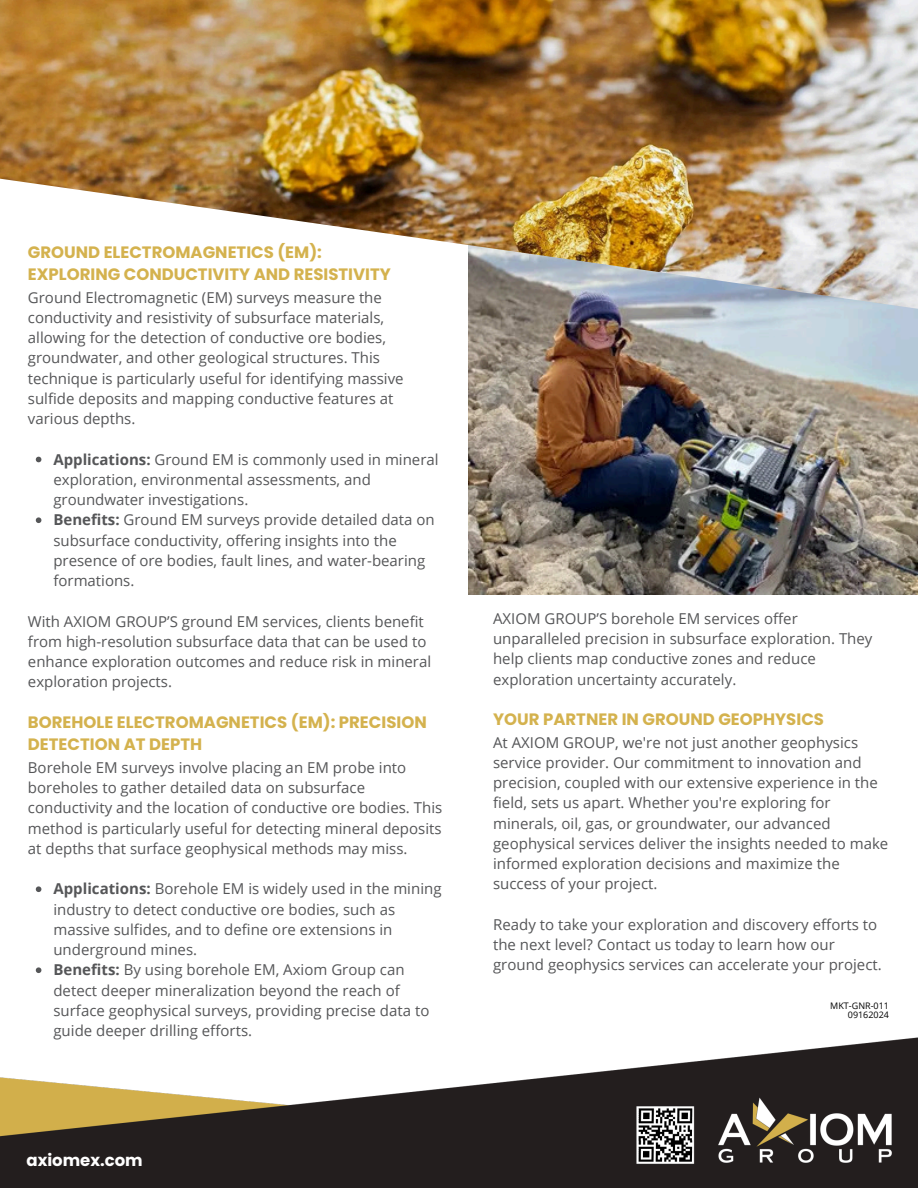
<style>
.page{position:relative;width:918px;height:1188px;background:#fff}
.page>*{position:absolute;margin:0;border:0;box-sizing:border-box;transform-origin:0 0}
.t1{font:700 16.5px/22.5px "Poppins";color:#d4b24e}
.t2{font:700 16.5px "Poppins";color:#fff}
.t3{font:15px/20.2px "Open Sans";color:#555658}
.t4{font:9px "Open Sans";color:#000}
.s1{font-weight:700}
</style>
<div class="page">
<img style="left:469px;top:312px;width:449px;height:282px">
<img style="left:0;top:0;width:918px;height:312px">
<img style="left:0;top:1037px;width:918px;height:151px">
<svg style="left:36px;top:457px;width:5px;height:5px"></svg>
<svg style="left:36px;top:517px;width:5px;height:6px"></svg>
<svg style="left:36px;top:886px;width:5px;height:6px"></svg>
<svg style="left:36px;top:967px;width:5px;height:6px"></svg>
<p class="t1" style="left:28px;top:241px;width:295px">GROUND ELECTROMAGNETICS (EM):</p>
<h2 class="t1" style="left:28px;top:263px;width:364px">EXPLORING CONDUCTIVITY AND RESISTIVITY</h2>
<h2 class="t3" style="left:28px;top:287px;width:377px">Ground Electromagnetic (EM) surveys measure the conductivity and resistivity of subsurface materials, allowing for the detection of conductive ore bodies, groundwater, and other geological structures. This technique is particularly useful for identifying massive sulfide deposits and mapping conductive features at various depths.</h2>
<p class="t3" style="left:53px;top:449px;width:387px"><span class="s1">Applications:</span> Ground EM is commonly used in mineral exploration, environmental assessments, and groundwater investigations.</p>
<p class="t3" style="left:53px;top:509px;width:383px"><span class="s1">Benefits:</span> Ground EM surveys provide detailed data on subsurface conductivity, offering insights into the presence of ore bodies, fault lines, and water-bearing formations.</p>
<p class="t3" style="left:28px;top:611px;width:405px">With AXIOM GROUP’S ground EM services, clients benefit from high-resolution subsurface data that can be used to enhance exploration outcomes and reduce risk in mineral exploration projects.</p>
<h2 class="t1" style="left:28px;top:711px;width:400px">BOREHOLE ELECTROMAGNETICS (EM): PRECISION<br>DETECTION AT DEPTH</h2>
<h2 class="t3" style="left:28px;top:757px;width:416px">Borehole EM surveys involve placing an EM probe into boreholes to gather detailed data on subsurface conductivity and the location of conductive ore bodies. This method is particularly useful for detecting mineral deposits at depths that surface geophysical methods may miss.</h2>
<h2 class="t3" style="left:53px;top:878px;width:390px"><span class="s1">Applications:</span> Borehole EM is widely used in the mining industry to detect conductive ore bodies, such as massive sulfides, and to define ore extensions in underground mines.</h2>
<h2 class="t3" style="left:53px;top:959px;width:378px"><span class="s1">Benefits:</span> By using borehole EM, Axiom Group can detect deeper mineralization beyond the reach of surface geophysical surveys, providing precise data to guide deeper drilling efforts.</h2>
<p class="t2" style="left:27px;top:1149px;width:118px">axiomex.com</p>
<h2 class="t3" style="left:493px;top:608px;width:381px">AXIOM GROUP’S borehole EM services offer unparalleled precision in subsurface exploration. They help clients map conductive zones and reduce exploration uncertainty accurately.</h2>
<p class="t1" style="left:493px;top:708px;width:333px">YOUR PARTNER IN GROUND GEOPHYSICS</p>
<p class="t3" style="left:493px;top:732px;width:397px">At AXIOM GROUP, we're not just another geophysics service provider. Our commitment to innovation and precision, coupled with our extensive experience in the field, sets us apart. Whether you're exploring for minerals, oil, gas, or groundwater, our advanced geophysical services deliver the insights needed to make informed exploration decisions and maximize the success of your project.</p>
<h2 class="t3" style="left:493px;top:914px;width:390px">Ready to take your exploration and discovery efforts to the next level? Contact us today to learn how our ground geophysics services can accelerate your project.</h2>
<p class="t4" style="left:830px;top:999px;width:60px">MKT-GNR-011</p>
<h1 class="t4" style="left:848px;top:1008px;width:43px">09162024</h1>
</div>
